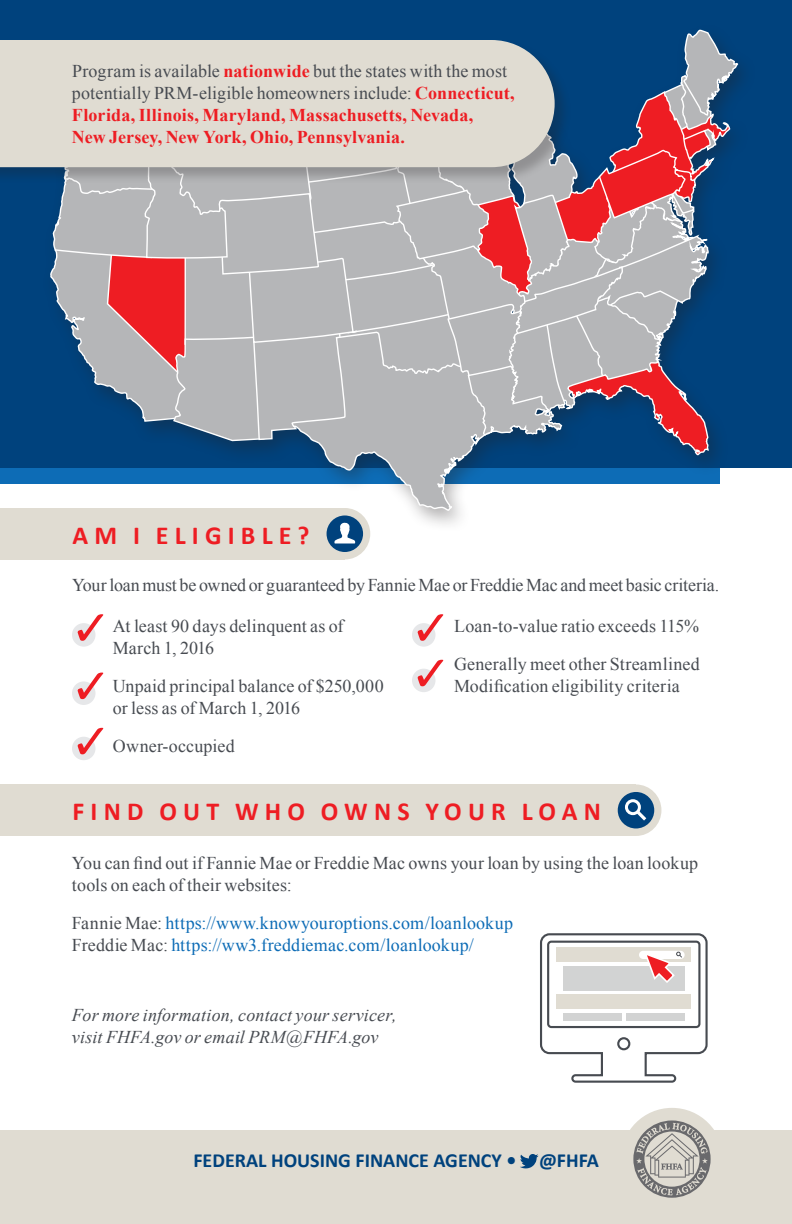
<style>
.page{position:relative;width:792px;height:1224px;background:#fff}
.page>*{position:absolute;margin:0;border:0;box-sizing:border-box;transform-origin:0 0}
.fineprint{font:700 26px "Calibri";letter-spacing:.24em;color:#ee1d23}
.t1{font:700 20px "Calibri";color:#00427d}
.fineprint-2{font:18px/22px "Times New Roman";letter-spacing:.005em;color:#474b51}
.fineprint-3{font:18px "Times New Roman";letter-spacing:.01em;color:#0d6cb6}
.fineprint-4{font:italic 18px/22px "Times New Roman";letter-spacing:.01em;color:#474b51}
.fineprint-5{font:700 18px "Times New Roman";letter-spacing:.005em;color:#ee1d23}
.s1{font-weight:700;color:#ee1d23}
.s2{color:#474b51}
</style>
<div class="page">
<div style="left:0;top:1130px;width:792px;height:94px;background:#e0dcd2"></div>
<div style="left:621px;top:1108px;width:102px;height:102px;background:#e0dcd2;border-radius:50%"></div>
<svg style="left:633px;top:1120px;width:78px;height:78px"></svg>
<svg style="left:520px;top:1154px;width:19px;height:14px"></svg>
<div style="left:319px;top:508px;width:51px;height:52px;background:#e0dcd2;border-radius:50%"></div>
<div style="left:0;top:508px;width:345px;height:52px;background:#e0dcd2"></div>
<div style="left:327px;top:515px;width:36px;height:37px;background:#00427d;border-radius:50%"></div>
<svg style="left:334px;top:533px;width:21px;height:11px"></svg>
<div style="left:0;top:468px;width:720px;height:16px;background:#0d6cb6"></div>
<div style="left:0;top:0;width:792px;height:468px;background:#00427d"></div>
<div style="left:42px;top:23px;width:716px;height:510px;background:#231f20;opacity:.35"></div>
<svg style="left:49px;top:30px;width:690px;height:481px"></svg>
<div style="left:0;top:40px;width:571px;height:144px;background:#231f20;opacity:.25"></div>
<div style="left:0;top:40px;width:555px;height:127px;background:#e0dcd2"></div>
<div style="left:72px;top:623px;width:24px;height:24px;background:#e6e7e9;border-radius:50%"></div>
<svg style="left:77px;top:614px;width:27px;height:27px"></svg>
<div style="left:72px;top:681px;width:24px;height:24px;background:#e6e7e9;border-radius:50%"></div>
<svg style="left:77px;top:672px;width:27px;height:28px"></svg>
<div style="left:72px;top:737px;width:24px;height:23px;background:#e6e7e9;border-radius:50%"></div>
<svg style="left:77px;top:728px;width:27px;height:27px"></svg>
<div style="left:412px;top:623px;width:24px;height:24px;background:#e6e7e9;border-radius:50%"></div>
<svg style="left:417px;top:614px;width:27px;height:27px"></svg>
<div style="left:412px;top:669px;width:24px;height:23px;background:#e6e7e9;border-radius:50%"></div>
<svg style="left:417px;top:660px;width:27px;height:27px"></svg>
<div style="left:611px;top:784px;width:50px;height:52px;background:#e0dcd2;border-radius:50%"></div>
<div style="left:0;top:784px;width:636px;height:52px;background:#e0dcd2"></div>
<div style="left:618px;top:792px;width:36px;height:36px;background:#00427d;border-radius:50%"></div>
<svg style="left:633px;top:810px;width:13px;height:11px"></svg>
<div style="left:626px;top:801px;width:13px;height:13px;background:#00427d;border-radius:50%"></div>
<div style="left:625px;top:799px;width:16px;height:16px;border:3px solid #fff;border-radius:50%"></div>
<svg style="left:540px;top:933px;width:168px;height:150px"></svg>
<div style="left:618px;top:1038px;width:11px;height:11px;background:#fff;border-radius:50%"></div>
<div style="left:617px;top:1037px;width:13px;height:13px;border:2px solid #474b51;border-radius:50%"></div>
<p class="fineprint-2" style="left:72px;top:60px;width:444px">Program is available <span class="s1">nationwide</span> but the states with the most potentially PRM-eligible homeowners include: <span class="s1">Connecticut,<br>Florida, Illinois, Maryland, Massachusetts, Nevada,</span></p>
<p class="fineprint-5" style="left:72px;top:124px;width:335px">New Jersey, New York, Ohio, Pennsylvania.</p>
<p class="fineprint" style="left:73px;top:518px;width:238px">AM I ELIGIBLE?</p>
<p class="fineprint-2" style="left:72px;top:574px;width:649px">Your loan must be owned or guaranteed by Fannie Mae or Freddie Mac and meet basic criteria.</p>
<p class="fineprint-2" style="left:113px;top:615px;width:232px">At least 90 days delinquent as of</p>
<p class="fineprint-2" style="left:113px;top:637px;width:103px">March 1, 2016</p>
<p class="fineprint-2" style="left:113px;top:675px;width:273px">Unpaid principal balance of $250,000 or less as of March 1, 2016</p>
<p class="fineprint-2" style="left:113px;top:735px;width:123px">Owner-occupied</p>
<p class="fineprint-2" style="left:454px;top:615px;width:247px">Loan-to-value ratio exceeds 115%</p>
<p class="fineprint-2" style="left:454px;top:653px;width:247px">Generally meet other Streamlined<br>Modification eligibility criteria</p>
<p class="fineprint" style="left:73px;top:795px;width:530px">FIND OUT WHO OWNS YOUR LOAN</p>
<p class="fineprint-2" style="left:72px;top:852px;width:628px">You can find out if Fannie Mae or Freddie Mac owns your loan by using the loan lookup tools on each of their websites:</p>
<p class="fineprint-3" style="left:72px;top:911px;width:443px"><span class="s2">Fannie Mae:</span> https://www.knowyouroptions.com/loanlookup</p>
<p class="fineprint-3" style="left:72px;top:933px;width:403px"><span class="s2">Freddie Mac:</span> https://ww3.freddiemac.com/loanlookup/</p>
<p class="fineprint-4" style="left:72px;top:1004px;width:326px">For more information, contact your servicer, visit FHFA.gov or email PRM@FHFA.gov</p>
<p class="t1" style="left:193px;top:1148px;width:407px">FEDERAL HOUSING FINANCE AGENCY • @FHFA</p>
</div>
